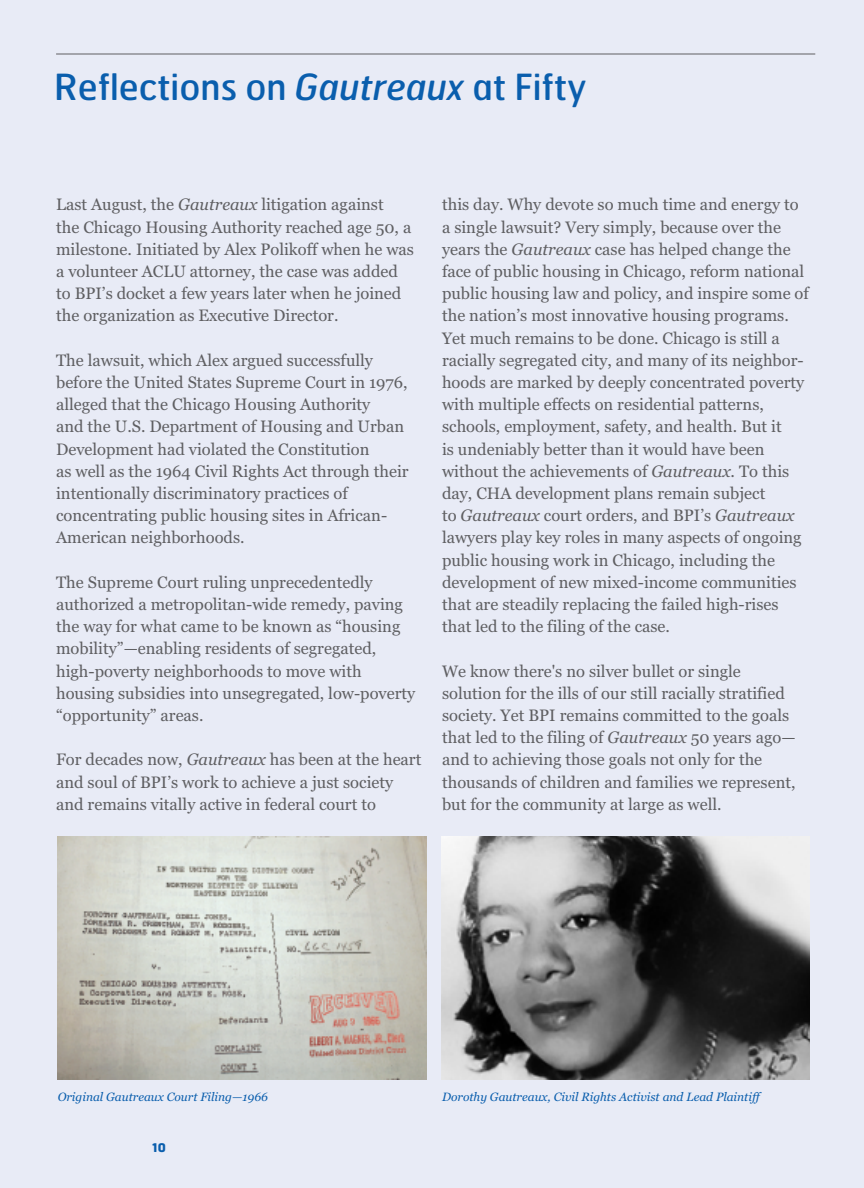
<style>
.page{position:relative;width:864px;height:1188px;background:#e8ebf6}
.page>*{position:absolute;margin:0;border:0;box-sizing:border-box;transform-origin:0 0}
.t1{font:36px "Hermes FB";color:#0a5ead}
.t2{font:16.5px/22.2px "Georgia";color:#5f5f62}
.t3{font:italic 12px "Georgia";color:#0a5ead}
.t4{font:700 12px "Hermes FB";color:#0a5ead}
.s1{font-style:italic}
</style>
<div class="page">
<hr style="left:56px;top:54px;width:759px;height:1px;background:#5f5f62">
<img style="left:441px;top:836px;width:369px;height:243px">
<img style="left:58px;top:836px;width:369px;height:243px">
<h1 class="t1" style="left:54px;top:66px;width:534px">Reflections on <span class="s1">Gautreaux</span> at Fifty</h1>
<p class="t2" style="left:56px;top:194px;width:359px">Last August, the <span class="s1">Gautreaux</span> litigation against<br>the Chicago Housing Authority reached age 50, a milestone. Initiated by Alex Polikoff when he was a volunteer ACLU attorney, the case was added to BPI’s docket a few years later when he joined the organization as Executive Director.</p>
<p class="t2" style="left:56px;top:349px;width:354px">The lawsuit, which Alex argued successfully before the United States Supreme Court in 1976, alleged that the Chicago Housing Authority<br>and the U.S. Department of Housing and Urban Development had violated the Constitution<br>as well as the 1964 Civil Rights Act through their intentionally discriminatory practices of concentrating public housing sites in African-American neighborhoods.</p>
<p class="t2" style="left:56px;top:571px;width:361px">The Supreme Court ruling unprecedentedly authorized a metropolitan-wide remedy, paving the way for what came to be known as “housing mobility”—enabling residents of segregated, high-poverty neighborhoods to move with housing subsidies into unsegregated, low-poverty “opportunity” areas.</p>
<p class="t2" style="left:56px;top:749px;width:367px">For decades now, <span class="s1">Gautreaux</span> has been at the heart and soul of BPI’s work to achieve a just society and remains vitally active in federal court to</p>
<p class="t2" style="left:442px;top:194px;width:368px">this day. Why devote so much time and energy to a single lawsuit? Very simply, because over the years the <span class="s1">Gautreaux</span> case has helped change the face of public housing in Chicago, reform national public housing law and policy, and inspire some of the nation’s most innovative housing programs.<br>Yet much remains to be done. Chicago is still a racially segregated city, and many of its neighbor&shy;hoods are marked by deeply concentrated poverty with multiple effects on residential patterns, schools, employment, safety, and health. But it<br>is undeniably better than it would have been without the achievements of <span class="s1">Gautreaux</span>. To this day, CHA development plans remain subject<br>to <span class="s1">Gautreaux</span> court orders, and BPI’s <span class="s1">Gautreaux </span>lawyers play key roles in many aspects of ongoing public housing work in Chicago, including the development of new mixed-income communities that are steadily replacing the failed high-rises that led to the filing of the case.</p>
<p class="t2" style="left:442px;top:660px;width:355px">We know there's no silver bullet or single solution for the ills of our still racially stratified society. Yet BPI remains committed to the goals that led to the filing of <span class="s1">Gautreaux</span> 50 years ago— and to achieving those goals not only for the thousands of children and families we represent, but for the community at large as well.</p>
<p class="t3" style="left:58px;top:1089px;width:212px">Original Gautreaux Court Filing—1966</p>
<p class="t3" style="left:442px;top:1089px;width:319px">Dorothy Gautreaux, Civil Rights Activist and Lead Plaintiff</p>
<p class="t4" style="left:152px;top:1141px;width:15px">10</p>
</div>
